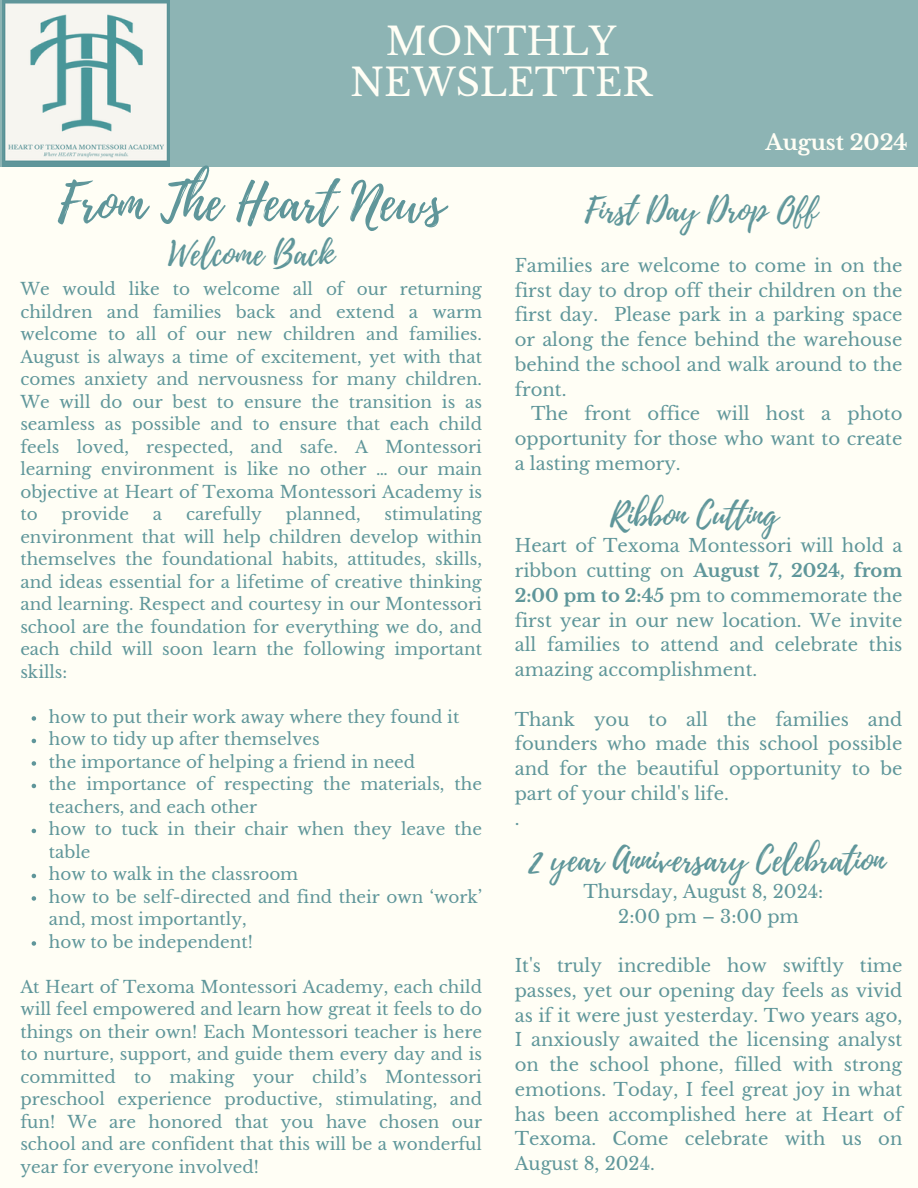
<style>
.page{position:relative;width:918px;height:1188px;background:#fffef5}
.page>*{position:absolute;margin:0;border:0;box-sizing:border-box;transform-origin:0 0}
.t1{font:51.9px "Playlist Script";color:#5f969a}
.t2{font:37.65px/40.5px "Libre Baskerville";color:#fffef5;text-align:center}
.t3{font:33px "Playlist Script";color:#5f969a}
.t4{font:700 21.3px "Libre Baskerville";color:#fffef5}
.t5{font:18px/24.8px "Libre Baskerville";color:#5f969a;text-align:justify}
.t6{font:16.8px/22.5px "Libre Baskerville";color:#5f969a;text-align:justify}
.s1{font-weight:700}
</style>
<div class="page">
<div style="left:0;top:0;width:918px;height:166px;background:#8db4b4"></div>
<img style="left:2px;top:0;width:168px;height:166px">
<svg style="left:32px;top:716px;width:4px;height:5px"></svg>
<svg style="left:32px;top:739px;width:4px;height:4px"></svg>
<svg style="left:32px;top:761px;width:4px;height:5px"></svg>
<svg style="left:32px;top:784px;width:4px;height:4px"></svg>
<svg style="left:32px;top:829px;width:4px;height:4px"></svg>
<svg style="left:32px;top:874px;width:4px;height:4px"></svg>
<svg style="left:32px;top:896px;width:4px;height:5px"></svg>
<svg style="left:32px;top:941px;width:4px;height:5px"></svg>
<h4 class="t2" style="left:350px;top:22px;width:304px">MONTHLY<br>NEWSLETTER</h4>
<h1 class="t4" style="left:765px;top:130px;width:144px">August 2024</h1>
<h2 class="t1" style="left:58px;top:165px;width:388px">From The Heart News</h2>
<h3 class="t3" style="left:168px;top:230px;width:168px">Welcome Back</h3>
<p class="t6" style="left:20px;top:278px;width:463px">We would like to welcome all of our returning children and families back and extend a warm welcome to all of our new children and families.<br>August is always a time of excitement, yet with that comes anxiety and nervousness for many children.<br>We will do our best to ensure the transition is as seamless as possible and to ensure that each child feels loved, respected, and safe. A Montessori learning environment is like no other … our main objective at Heart of Texoma Montessori Academy is to</p>
<p class="t6" style="left:20px;top:503px;width:463px;text-indent:364px">stimulating environment that will help children develop within themselves the foundational habits, attitudes, skills, and ideas essential for a lifetime of creative thinking and learning. Respect and courtesy in our Montessori school are the foundation for everything we do, and each child will soon learn the following important skills:</p>
<p class="t6" style="left:49px;top:706px;width:412px">how to put their work away where they found it</p>
<p class="t6" style="left:49px;top:728px;width:272px">how to tidy up after themselves</p>
<p class="t6" style="left:49px;top:751px;width:368px">the importance of helping a friend in need</p>
<p class="t6" style="left:49px;top:773px;width:435px">the importance of respecting the materials, the teachers, and each other</p>
<p class="t6" style="left:49px;top:818px;width:435px">how to tuck in their chair when they leave the table</p>
<p class="t6" style="left:49px;top:863px;width:251px">how to walk in the classroom</p>
<p class="t6" style="left:49px;top:886px;width:435px">how to be self-directed and find their own ‘work’ and, most importantly,</p>
<h3 class="t6" style="left:49px;top:931px;width:206px">how to be independent!</h3>
<p class="t6" style="left:20px;top:976px;width:463px">At Heart of Texoma Montessori Academy, each child will feel empowered and learn how great it feels to do things on their own! Each Montessori teacher is here to nurture, support, and guide them every day and is committed to making your child’s Montessori preschool experience productive, stimulating, and fun! We are honored that you have chosen our school and are confident that this will be a wonderful year for everyone involved!</p>
<p class="t6" style="left:62px;top:503px;width:69px">provide</p>
<p class="t6" style="left:153px;top:503px;width:11px">a</p>
<p class="t6" style="left:186px;top:503px;width:77px">carefully</p>
<p class="t6" style="left:286px;top:503px;width:76px">planned,</p>
<p class="t3" style="left:585px;top:186px;width:234px">First Day Drop Off</p>
<p class="t5" style="left:515px;top:253px;width:389px">Families are welcome to come in on the first day to drop off their children on the first day. Please park in a parking space or along the fence behind the warehouse behind the school and walk around to the front.</p>
<h3 class="t5" style="left:515px;top:402px;width:389px;text-indent:16px">The front office will host a photo opportunity for those who want to create a lasting memory.</h3>
<p class="t3" style="left:610px;top:491px;width:170px">Ribbon Cutting</p>
<p class="t5" style="left:515px;top:534px;width:389px">Heart of Texoma Montessori will hold a ribbon cutting on <span class="s1">August 7, 2024, from 2:00 pm to 2:45</span> pm to commemorate the first year in our new location. We invite all families to attend and celebrate this amazing accomplishment.</p>
<p class="t5" style="left:515px;top:707px;width:389px">Thank you to all the families and founders who made this school possible and for the beautiful opportunity to be part of your child's life.</p>
<p class="t5" style="left:515px;top:806px;width:6px">.</p>
<h3 class="t3" style="left:529px;top:837px;width:358px">2 year Anniversary Celebration</h3>
<p class="t5" style="left:583px;top:879px;width:241px">Thursday, August 8, 2024:</p>
<p class="t5" style="left:618px;top:904px;width:182px">2:00 pm – 3:00 pm</p>
<p class="t5" style="left:515px;top:953px;width:389px">It's truly incredible how swiftly time passes, yet our opening day feels as vivid as if it were just yesterday. Two years ago, I anxiously awaited the licensing analyst on the school phone, filled with strong emotions. Today, I feel great joy in what has been accomplished here at Heart of Texoma. Come celebrate with us on August 8, 2024.</p>
</div>
